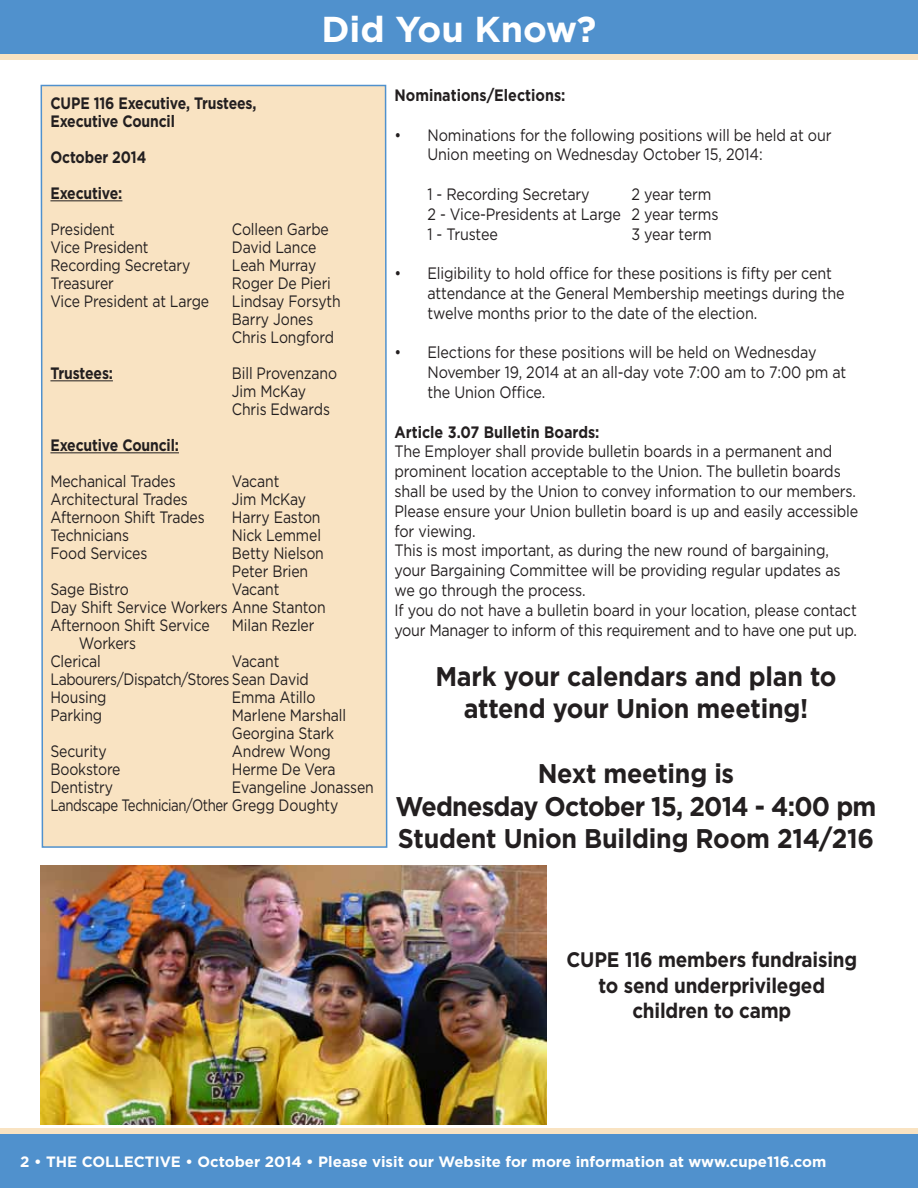
<style>
.page{position:relative;width:918px;height:1188px;background:#fff}
.page>*{position:absolute;margin:0;border:0;box-sizing:border-box;transform-origin:0 0}
.t1{font:700 36px "Gotham";color:#fff}
.t2{font:700 27px/32.4px "Gotham";letter-spacing:-.01em;color:#231f20;text-align:center;scale:.93 1}
.t3{font:700 21px/25.2px "Gotham";letter-spacing:-.01em;color:#231f20;text-align:center;scale:.9 1}
.t4{font:16.5px/19.8px "Gotham";letter-spacing:-.01em;color:#231f20;scale:.87 1}
.t5{font:16.5px/18px "Gotham";letter-spacing:-.01em;color:#231f20;scale:.85 1}
.t6{font:700 16.5px/18px "Gotham";letter-spacing:-.01em;color:#231f20;scale:.85 1}
.t7{font:700 16.5px "Gotham";letter-spacing:-.01em;color:#231f20;scale:.87 1}
.t8{font:16.5px/18px "Gotham";letter-spacing:-.03em;color:#231f20;scale:.85 1}
.t9{font:700 15px "Gotham";color:#fff}
</style>
<div class="page">
<div style="left:0;top:0;width:918px;height:54px;background:#5091cd"></div>
<div style="left:0;top:54px;width:918px;height:5px;background:#f9e3c2"></div>
<div style="left:0;top:1134px;width:918px;height:54px;background:#5091cd"></div>
<div style="left:0;top:1129px;width:918px;height:5px;background:#f9e3c2"></div>
<img style="left:40px;top:865px;width:506px;height:259px">
<div style="left:40px;top:84px;width:348px;height:764px;background:#f9e3c2"></div>
<hr style="left:50px;top:200px;width:72px;height:1px;background:#231f20">
<hr style="left:50px;top:380px;width:63px;height:1px;background:#231f20">
<hr style="left:50px;top:452px;width:129px;height:1px;background:#231f20">
<h1 class="t1" style="left:322px;top:6px;width:277px">Did You Know?</h1>
<p class="t6" style="left:50px;top:94px;width:244px">CUPE 116 Executive, Trustees,<br>Executive Council</p>
<p class="t6" style="left:50px;top:139px;width:114px;line-height:36px">October 2014<br>Executive:</p>
<p class="t5" style="left:50px;top:220px;width:77px">President</p>
<p class="t5" style="left:232px;top:220px;width:116px">Colleen Garbe</p>
<p class="t5" style="left:50px;top:238px;width:117px">Vice President</p>
<p class="t5" style="left:232px;top:238px;width:101px">David Lance</p>
<p class="t5" style="left:50px;top:256px;width:166px">Recording Secretary</p>
<p class="t5" style="left:232px;top:256px;width:101px">Leah Murray</p>
<p class="t5" style="left:50px;top:274px;width:76px">Treasurer</p>
<p class="t5" style="left:232px;top:274px;width:118px">Roger De Pieri</p>
<p class="t5" style="left:50px;top:292px;width:188px">Vice President at Large</p>
<p class="t5" style="left:232px;top:292px;width:129px">Lindsay Forsyth<br>Barry Jones<br>Chris Longford</p>
<p class="t6" style="left:50px;top:364px;width:75px">Trustees:</p>
<p class="t5" style="left:232px;top:364px;width:125px">Bill Provenzano<br>Jim McKay<br>Chris Edwards</p>
<p class="t6" style="left:50px;top:436px;width:153px">Executive Council:</p>
<p class="t5" style="left:50px;top:472px;width:149px">Mechanical Trades</p>
<p class="t5" style="left:232px;top:472px;width:57px">Vacant</p>
<p class="t5" style="left:50px;top:490px;width:163px">Architectural Trades</p>
<p class="t5" style="left:232px;top:490px;width:89px">Jim McKay</p>
<p class="t5" style="left:50px;top:508px;width:183px">Afternoon Shift Trades</p>
<p class="t5" style="left:232px;top:508px;width:106px">Harry Easton</p>
<p class="t5" style="left:50px;top:526px;width:94px">Technicians</p>
<p class="t5" style="left:232px;top:526px;width:106px">Nick Lemmel</p>
<p class="t5" style="left:50px;top:544px;width:116px">Food Services</p>
<p class="t5" style="left:232px;top:544px;width:110px">Betty Nielson<br>Peter Brien</p>
<p class="t5" style="left:50px;top:580px;width:94px">Sage Bistro</p>
<p class="t5" style="left:50px;top:580px;width:325px;text-indent:181px">Vacant<br>Day Shift Service Workers Anne Stanton<br>Afternoon Shift Service</p>
<p class="t5" style="left:232px;top:616px;width:99px">Milan Rezler</p>
<p class="t5" style="left:50px;top:634px;width:102px;text-indent:28px">Workers<br>Clerical</p>
<p class="t8" style="left:50px;top:652px;width:306px;text-indent:181px">Vacant<br>Labourers/Dispatch/Stores Sean David<br>Housing</p>
<p class="t5" style="left:232px;top:688px;width:100px">Emma Atillo</p>
<p class="t5" style="left:50px;top:706px;width:62px">Parking</p>
<p class="t5" style="left:232px;top:706px;width:136px">Marlene Marshall<br>Georgina Stark</p>
<p class="t5" style="left:50px;top:742px;width:68px">Security</p>
<p class="t5" style="left:232px;top:742px;width:118px">Andrew Wong</p>
<p class="t5" style="left:50px;top:760px;width:84px">Bookstore</p>
<p class="t5" style="left:232px;top:760px;width:123px">Herme De Vera</p>
<p class="t5" style="left:50px;top:778px;width:75px">Dentistry</p>
<p class="t5" style="left:50px;top:778px;width:382px;text-indent:181px">Evangeline Jonassen<br>Landscape Technician/Other Gregg Doughty</p>
<p class="t7" style="left:394px;top:84px;width:198px">Nominations/Elections:</p>
<p class="t4" style="left:428px;top:124px;width:466px;text-indent:-33px">• Nominations for the following positions will be held at our<br>Union meeting on Wednesday October 15, 2014:</p>
<p class="t4" style="left:428px;top:184px;width:188px">1 - Recording Secretary</p>
<p class="t4" style="left:428px;top:184px;width:336px;text-indent:204px">2 year term<br>2 - Vice-Presidents at Large 2 year terms<br>1 - Trustee</p>
<p class="t4" style="left:632px;top:223px;width:94px">3 year term</p>
<p class="t4" style="left:428px;top:263px;width:481px;text-indent:-33px">• Eligibility to hold office for these positions is fifty per cent attendance at the General Membership meetings during the twelve months prior to the date of the election.</p>
<p class="t4" style="left:428px;top:342px;width:483px;text-indent:-33px">• Elections for these positions will be held on Wednesday<br>November 19, 2014 at an all-day vote 7:00 am to 7:00 pm at the Union Office.</p>
<p class="t7" style="left:395px;top:421px;width:237px">Article 3.07 Bulletin Boards:</p>
<p class="t4" style="left:395px;top:441px;width:535px">The Employer shall provide bulletin boards in a permanent and prominent location acceptable to the Union. The bulletin boards shall be used by the Union to convey information to our members.<br>Please ensure your Union bulletin board is up and easily accessible for viewing.<br>This is most important, as during the new round of bargaining, your Bargaining Committee will be providing regular updates as we go through the process.<br>If you do not have a bulletin board in your location, please contact your Manager to inform of this requirement and to have one put up.</p>
<h2 class="t2" style="left:435px;top:660px;width:433px">Mark your calendars and plan to attend your Union meeting!</h2>
<h2 class="t2" style="left:396px;top:757px;width:518px">Next meeting is<br>Wednesday October 15, 2014 - 4:00 pm<br>Student Union Building Room 214/216</h2>
<p class="t3" style="left:567px;top:947px;width:325px">CUPE 116 members fundraising to send underprivileged children to camp</p>
<p class="t9" style="left:20px;top:1152px;width:808px">2 • THE COLLECTIVE • October 2014 • Please visit our Website for more information at www.cupe116.com</p>
</div>
